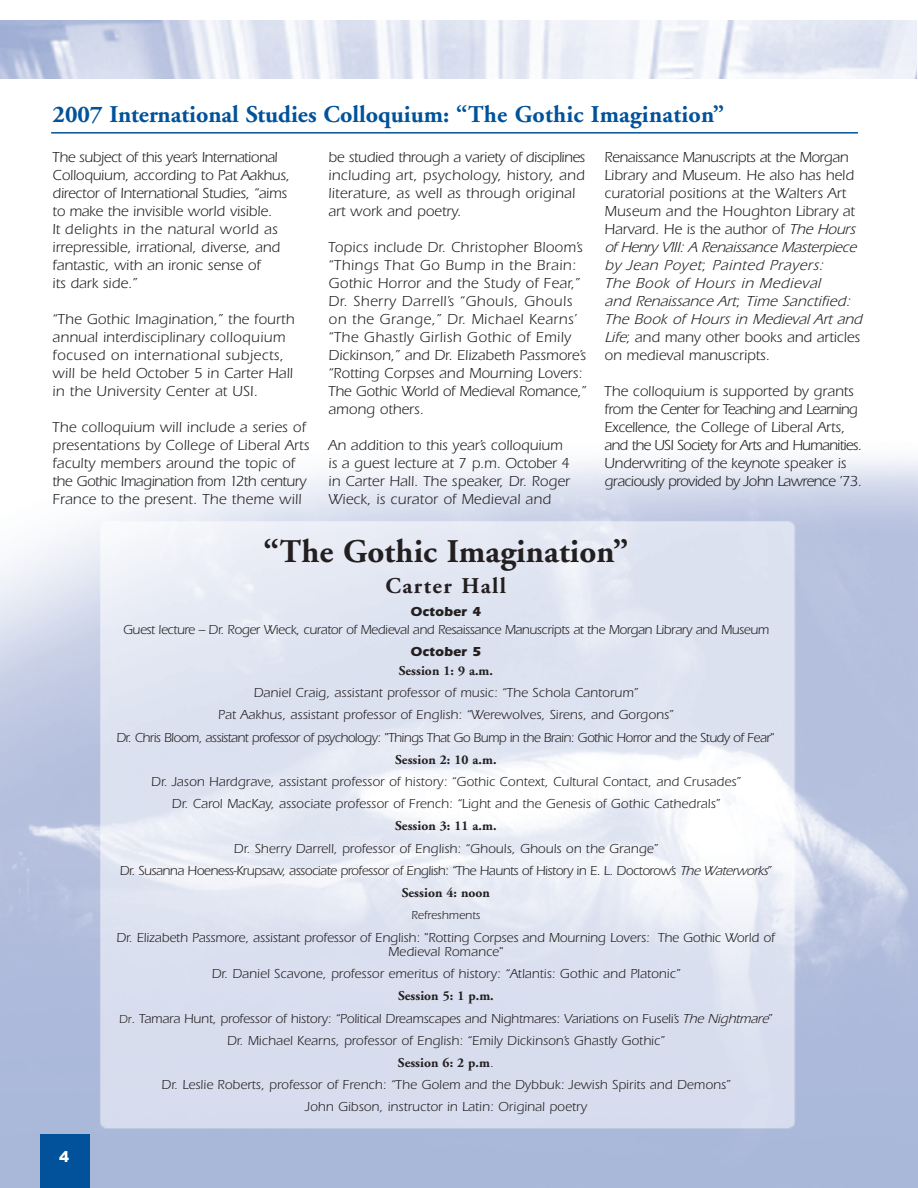
<style>
.page{position:relative;width:918px;height:1188px;background:#fff}
.page>*{position:absolute;margin:0;border:0;box-sizing:border-box;transform-origin:0 0}
.t1{font:700 33px "Adobe Garamond";letter-spacing:.005em;color:#231f20}
.t2{font:700 24px "Adobe Garamond";color:#01529a}
.t3{font:700 22.5px "Adobe Garamond";letter-spacing:.065em;color:#231f20}
.t4{font:15px/18px "Itc Eras";color:#231f20}
.t5{font:15px/18px "Itc Eras";letter-spacing:-.03em;color:#231f20}
.t6{font:900 15px "Arial";color:#fff}
.t7{font:13.5px/22.2px "Itc Eras";letter-spacing:.005em;color:#231f20;text-align:center}
.t8{font:13.5px/22.2px "Itc Eras";letter-spacing:-.035em;color:#231f20;text-align:center}
.t9{font:13.5px "Itc Eras";letter-spacing:-.03em;color:#231f20}
.t10{font:700 13.5px "Adobe Garamond";letter-spacing:.005em;color:#231f20}
.t11{font:700 13.5px "Itc Eras";letter-spacing:.005em;color:#231f20}
.t12{font:12px "Itc Eras";letter-spacing:.005em;color:#231f20}
.s1{font-style:italic}
.s2{font-size:12px}
.s3{font-family:"Itc Eras";font-weight:400}
</style>
<div class="page">
<img style="left:0;top:20px;width:916px;height:59px">
<hr style="left:51px;top:132px;width:807px;height:2px;background:#01529a">
<div style="left:40px;top:1134px;width:50px;height:54px;background:#01529a"></div>
<h2 class="t2" style="left:53px;top:104px;width:673px">2007 International Studies Colloquium: “The Gothic Imagination”</h2>
<p class="t4" style="left:53px;top:149px;width:239px">The subject of this year’s International Colloquium, according to Pat Aakhus, director of International Studies, “aims to make the invisible world visible.<br>It delights in the natural world as irrepressible, irrational, diverse, and fantastic, with an ironic sense of<br>its dark side.”</p>
<p class="t4" style="left:53px;top:311px;width:243px">“The Gothic Imagination,” the fourth annual interdisciplinary colloquium focused on international subjects, will be held October 5 in Carter Hall in the University Center at USI.</p>
<p class="t4" style="left:53px;top:419px;width:258px">The colloquium will include a series of presentations by College of Liberal Arts faculty members around the topic of the Gothic Imagination from 12th century France to the present. The theme will</p>
<p class="t4" style="left:329px;top:149px;width:258px">be studied through a variety of disciplines including art, psychology, history, and literature, as well as through original art work and poetry.</p>
<p class="t4" style="left:329px;top:239px;width:259px">Topics include Dr. Christopher Bloom’s “Things That Go Bump in the Brain:<br>Gothic Horror and the Study of Fear,” Dr. Sherry Darrell’s “Ghouls, Ghouls on the Grange,” Dr. Michael Kearns’ “The Ghastly Girlish Gothic of Emily Dickinson,” and Dr. Elizabeth Passmore’s “Rotting Corpses and Mourning Lovers:<br>The Gothic World of Medieval Romance,” among others.</p>
<p class="t4" style="left:329px;top:437px;width:243px">An addition to this year’s colloquium is a guest lecture at 7 p.m. October 4 in Carter Hall. The speaker, Dr. Roger Wieck, is curator of Medieval and</p>
<p class="t4" style="left:605px;top:149px;width:262px">Renaissance Manuscripts at the Morgan Library and Museum. He also has held curatorial positions at the Walters Art Museum and the Houghton Library at Harvard. He is the author of <span class="s1">The Hours of Henry VIII: A Renaissance Masterpiece by Jean Poyet</span>; <span class="s1">Painted Prayers:<br>The Book of Hours in Medieval<br>and Renaissance Art</span>; <span class="s1">Time Sanctified:<br>The Book of Hours in Medieval Art and Life</span>; and many other books and articles on medieval manuscripts.</p>
<p class="t5" style="left:605px;top:383px;width:259px">The colloquium is supported by grants from the Center for Teaching and Learning Excellence, the College of Liberal Arts, and the USI Society for Arts and Humanities.<br>Underwriting of the keynote speaker is graciously provided by John Lawrence ’73.</p>
<p class="t6" style="left:59px;top:1148px;width:12px">4</p>
<h1 class="t1" style="left:264px;top:538px;width:366px">“The Gothic Imagination”</h1>
<h3 class="t3" style="left:386px;top:577px;width:122px">Carter Hall</h3>
<p class="t11" style="left:411px;top:606px;width:72px">October 4</p>
<p class="t9" style="left:123px;top:625px;width:648px">Guest lecture – Dr. Roger Wieck, curator of Medieval and Resaissance Manuscripts at the Morgan Library and Museum</p>
<p class="t11" style="left:411px;top:647px;width:72px">October 5</p>
<p class="t10" style="left:399px;top:665px;width:96px">Session 1: 9 a.m.</p>
<p class="t7" style="left:116px;top:683px;width:660px">Daniel Craig, assistant professor of music: “The Schola Cantorum”<br>Pat Aakhus, assistant professor of English: “Werewolves, Sirens, and Gorgons”<br>Dr. Chris Bloom, assistant professor of psychology: "Things That Go Bump in the Brain: Gothic Horror and the Study of Fear"</p>
<p class="t10" style="left:395px;top:754px;width:103px">Session 2: 10 a.m.</p>
<p class="t7" style="left:151px;top:772px;width:591px">Dr. Jason Hardgrave, assistant professor of history: “Gothic Context, Cultural Contact, and Crusades”<br>Dr. Carol MacKay, associate professor of French: “Light and the Genesis of Gothic Cathedrals”</p>
<p class="t10" style="left:395px;top:821px;width:103px">Session 3: 11 a.m.</p>
<p class="t8" style="left:120px;top:839px;width:654px">Dr. Sherry Darrell, professor of English: “Ghouls, Ghouls on the Grange”<br>Dr. Susanna Hoeness-Krupsaw, associate professor of English: “The Haunts of History in E. L. Doctorow’s <span class="s1">The Waterworks</span>”</p>
<p class="t10" style="left:402px;top:887px;width:90px">Session 4: noon</p>
<p class="t12" style="left:411px;top:911px;width:71px">Refreshments</p>
<p class="t7" style="left:117px;top:932px;width:660px;line-height:14.1px">Dr. Elizabeth Passmore, assistant professor of English: "Rotting Corpses and Mourning Lovers: The Gothic World of<br>Medieval Romance"</p>
<p class="t7" style="left:212px;top:964px;width:470px">Dr. Daniel Scavone, professor emeritus of history: “Atlantis: Gothic and Platonic”</p>
<p class="t10" style="left:398px;top:991px;width:97px">Session 5: 1 p.m.</p>
<p class="t7" style="left:119px;top:1008px;width:655px"><span class="s2">Dr</span>. Tamara Hunt, professor of history: “Political Dreamscapes and Nightmares: Variations on Fuseli’s <span class="s1">The Nightmare</span>”<br>Dr. Michael Kearns, professor of English: “Emily Dickinson’s Ghastly Gothic”</p>
<p class="t10" style="left:398px;top:1057px;width:98px">Session 6: 2 p.m<span class="s3">.</span></p>
<p class="t7" style="left:162px;top:1075px;width:571px">Dr. Leslie Roberts, professor of French: “The Golem and the Dybbuk: Jewish Spirits and Demons”<br>John Gibson, instructor in Latin: Original poetry</p>
</div>
